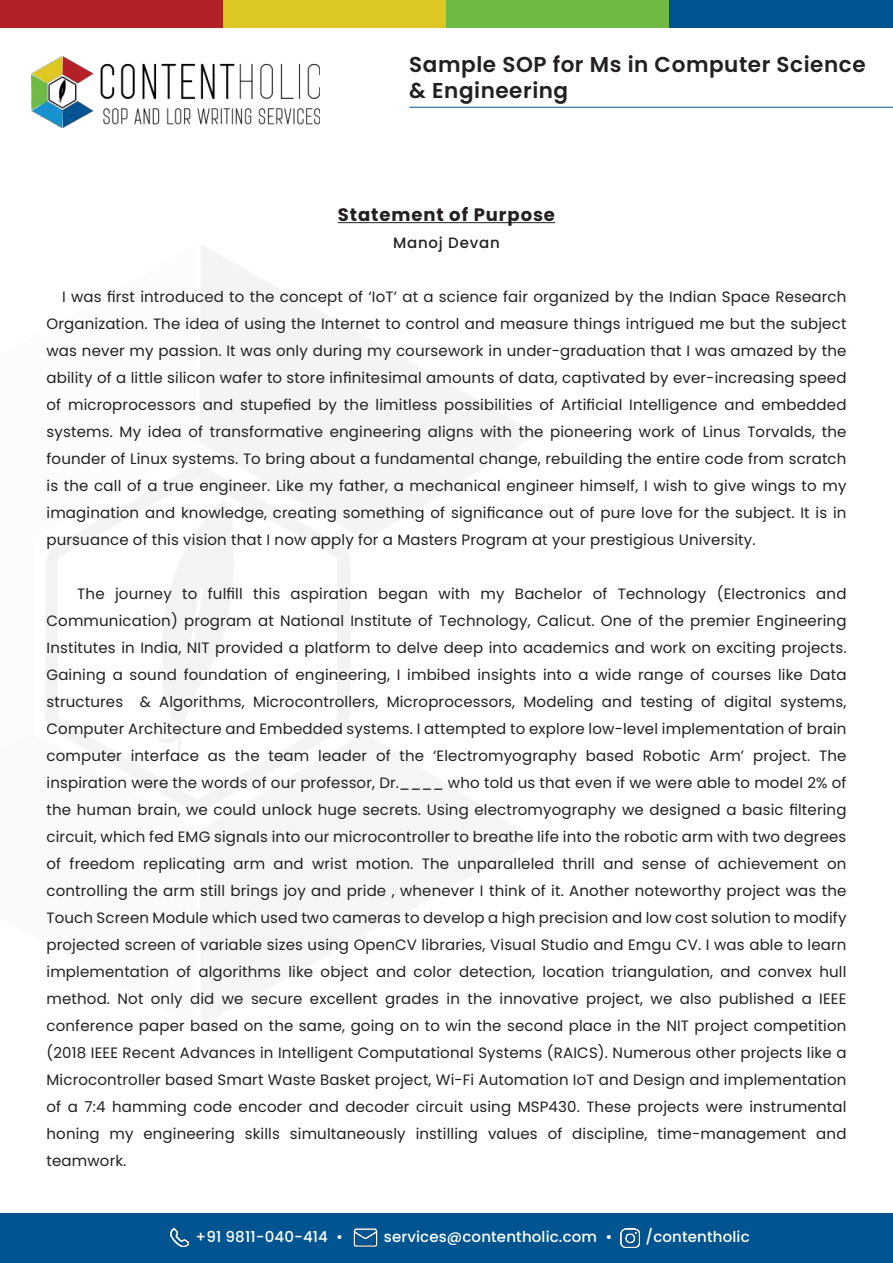
<style>
.page{position:relative;width:893px;height:1263px;background:#fff}
.page>*{position:absolute;margin:0;border:0;box-sizing:border-box;transform-origin:0 0}
.t1{font:600 21.6px/25.8px "Poppins";letter-spacing:.025em;color:#231f20}
.t2{font:700 18px "Poppins";letter-spacing:.05em;color:#231f20}
.t3{font:15px/27px "Poppins";letter-spacing:.01em;color:#231f20;text-align:justify}
.t4{font:500 15px "Poppins";letter-spacing:.01em;color:#fff}
.t5{font:500 15px "Poppins";letter-spacing:.05em;color:#231f20}
</style>
<div class="page">
<div style="left:0;top:0;width:223px;height:28px;background:#b22126"></div>
<div style="left:223px;top:0;width:223px;height:28px;background:#ddc723"></div>
<div style="left:446px;top:0;width:224px;height:28px;background:#6eba45"></div>
<div style="left:670px;top:0;width:223px;height:28px;background:#00548f"></div>
<img style="left:32px;top:57px;width:288px;height:71px">
<div style="left:0;top:1214px;width:893px;height:49px;background:#00548f"></div>
<hr style="left:409px;top:107px;width:484px;height:1px;background:#00548f">
<hr style="left:338px;top:222px;width:217px;height:1px;background:#231f20">
<img style="left:621px;top:1228px;width:19px;height:19px">
<img style="left:170px;top:1228px;width:19px;height:19px">
<img style="left:353px;top:1228px;width:25px;height:20px">
<h1 class="t1" style="left:409px;top:51px;width:458px">Sample SOP for Ms in Computer Science &amp; Engineering</h1>
<p class="t2" style="left:338px;top:205px;width:219px">Statement of Purpose</p>
<p class="t5" style="left:393px;top:234px;width:108px">Manoj Devan</p>
<p class="t3" style="left:47px;top:284px;width:801px;text-indent:16px">I was first introduced to the concept of ‘IoT’ at a science fair organized by the Indian Space Research Organization. The idea of using the Internet to control and measure things intrigued me but the subject was never my passion. It was only during my coursework in under-graduation that I was amazed by the ability of a little silicon wafer to store infinitesimal amounts of data, captivated by ever-increasing speed of microprocessors and stupefied by the limitless possibilities of Artificial Intelligence and embedded systems. My idea of transformative engineering aligns with the pioneering work of Linus Torvalds, the founder of Linux systems. To bring about a fundamental change, rebuilding the entire code from scratch is the call of a true engineer. Like my father, a mechanical engineer himself, I wish to give wings to my imagination and knowledge, creating something of significance out of pure love for the subject. It is in pursuance of this vision that I now apply for a Masters Program at your prestigious University.</p>
<p class="t3" style="left:47px;top:581px;width:801px;text-indent:31px">The journey to fulfill this aspiration began with my Bachelor of Technology (Electronics and Communication) program at National Institute of Technology, Calicut. One of the premier Engineering Institutes in India, NIT provided a platform to delve deep into academics and work on exciting projects.<br>Gaining a sound foundation of engineering, I imbibed insights into a wide range of courses like Data structures &amp; Algorithms, Microcontrollers, Microprocessors, Modeling and testing of digital systems, Computer Architecture and Embedded systems. I attempted to explore low-level implementation of brain computer interface as the team leader of the ‘Electromyography based Robotic Arm’ project. The inspiration were the words of our professor, Dr.____ who told us that even if we were able to model 2% of the human brain, we could unlock huge secrets. Using electromyography we designed a basic filtering circuit, which fed EMG signals into our microcontroller to breathe life into the robotic arm with two degrees of freedom replicating arm and wrist motion. The unparalleled thrill and sense of achievement on controlling the arm still brings joy and pride , whenever I think of it. Another noteworthy project was the Touch Screen Module which used two cameras to develop a high precision and low cost solution to modify projected screen of variable sizes using OpenCV libraries, Visual Studio and Emgu CV. I was able to learn implementation of algorithms like object and color detection, location triangulation, and convex hull method. Not only did we secure excellent grades in the innovative project, we also published a IEEE conference paper based on the same, going on to win the second place in the NIT project competition (2018 IEEE Recent Advances in Intelligent Computational Systems (RAICS). Numerous other projects like a Microcontroller based Smart Waste Basket project, Wi-Fi Automation IoT and Design and implementation of a 7:4 hamming code encoder and decoder circuit using MSP430. These projects were instrumental honing my engineering skills simultaneously instilling values of discipline, time-management and teamwork.</p>
<p class="t4" style="left:196px;top:1228px;width:149px">+91 9811-040-414 •</p>
<p class="t4" style="left:384px;top:1228px;width:230px">services@contentholic.com •</p>
<p class="t4" style="left:645px;top:1228px;width:106px">/contentholic</p>
</div>
